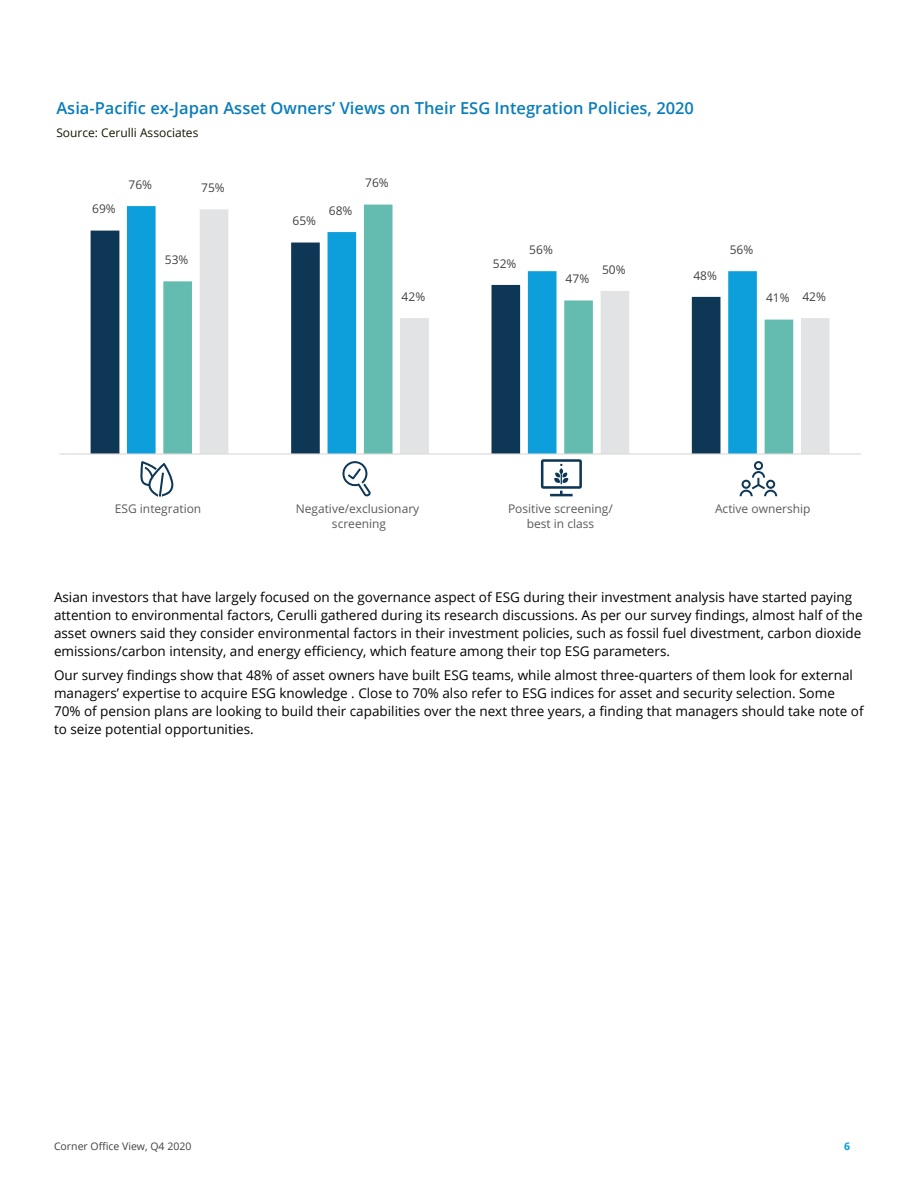
<style>
.page{position:relative;width:918px;height:1188px;background:#fff}
.page>*{position:absolute;margin:0;border:0;box-sizing:border-box;transform-origin:0 0}
.t1{font:600 16.5px "Open Sans";color:#0a7dba}
.t2{font:13.5px/18px "Open Sans";color:#000}
.t3{font:12px/14.4px "Open Sans";color:#5a5a5a;text-align:center}
.t4{font:12px "Open Sans";color:#414141}
.t5{font:12px "Open Sans";color:#141700}
.t6{font:10.5px "Open Sans";color:#414042}
.t7{font:700 10.5px "Open Sans";color:#059edb}
</style>
<div class="page">
<div style="left:91px;top:231px;width:29px;height:222px;background:#0d3755"></div>
<div style="left:127px;top:206px;width:29px;height:247px;background:#0c9fdb"></div>
<svg style="left:163px;top:205px;width:230px;height:248px"></svg>
<svg style="left:200px;top:209px;width:630px;height:244px"></svg>
<hr style="left:59px;top:453px;width:802px;height:2px;background:#d9d9d8">
<svg style="left:140px;top:461px;width:33px;height:36px"></svg>
<svg style="left:342px;top:461px;width:29px;height:35px"></svg>
<svg style="left:541px;top:459px;width:41px;height:37px"></svg>
<svg style="left:740px;top:461px;width:37px;height:35px"></svg>
<p class="t1" style="left:56px;top:97px;width:639px">Asia-Pacific ex-Japan Asset Owners’ Views on Their ESG Integration Policies, 2020</p>
<p class="t5" style="left:56px;top:125px;width:144px">Source: Cerulli Associates</p>
<p class="t4" style="left:92px;top:201px;width:25px">69%</p>
<p class="t4" style="left:128px;top:176px;width:25px">76%</p>
<p class="t4" style="left:201px;top:179px;width:25px">75%</p>
<p class="t4" style="left:165px;top:251px;width:25px">53%</p>
<p class="t4" style="left:293px;top:213px;width:25px">65%</p>
<p class="t4" style="left:329px;top:202px;width:25px">68%</p>
<p class="t4" style="left:365px;top:175px;width:25px">76%</p>
<p class="t4" style="left:402px;top:288px;width:25px">42%</p>
<p class="t4" style="left:493px;top:255px;width:25px">52%</p>
<p class="t4" style="left:529px;top:241px;width:25px">56%</p>
<p class="t4" style="left:730px;top:241px;width:25px">56%</p>
<p class="t4" style="left:566px;top:271px;width:25px">47%</p>
<p class="t4" style="left:602px;top:261px;width:25px">50%</p>
<p class="t4" style="left:693px;top:267px;width:25px">48%</p>
<p class="t4" style="left:766px;top:290px;width:25px">41%</p>
<p class="t4" style="left:802px;top:288px;width:25px">42%</p>
<p class="t3" style="left:115px;top:501px;width:88px">ESG integration</p>
<p class="t3" style="left:296px;top:501px;width:125px">Negative/exclusionary screening</p>
<p class="t3" style="left:508px;top:501px;width:106px">Positive screening/ best in class</p>
<p class="t3" style="left:715px;top:501px;width:97px">Active ownership</p>
<p class="t2" style="left:54px;top:587px;width:810px">Asian investors that have largely focused on the governance aspect of ESG during their investment analysis have started paying attention to environmental factors, Cerulli gathered during its research discussions. As per our survey findings, almost half of the asset owners said they consider environmental factors in their investment policies, such as fossil fuel divestment, carbon dioxide emissions/carbon intensity, and energy efficiency, which feature among their top ESG parameters.</p>
<p class="t2" style="left:54px;top:666px;width:811px">Our survey findings show that 48% of asset owners have built ESG teams, while almost three-quarters of them look for external managers’ expertise to acquire ESG knowledge . Close to 70% also refer to ESG indices for asset and security selection. Some 70% of pension plans are looking to build their capabilities over the next three years, a finding that managers should take note of to seize potential opportunities.</p>
<p class="t6" style="left:54px;top:1139px;width:139px">Corner Office View, Q4 2020</p>
<p class="t7" style="left:844px;top:1139px;width:7px">6</p>
</div>
